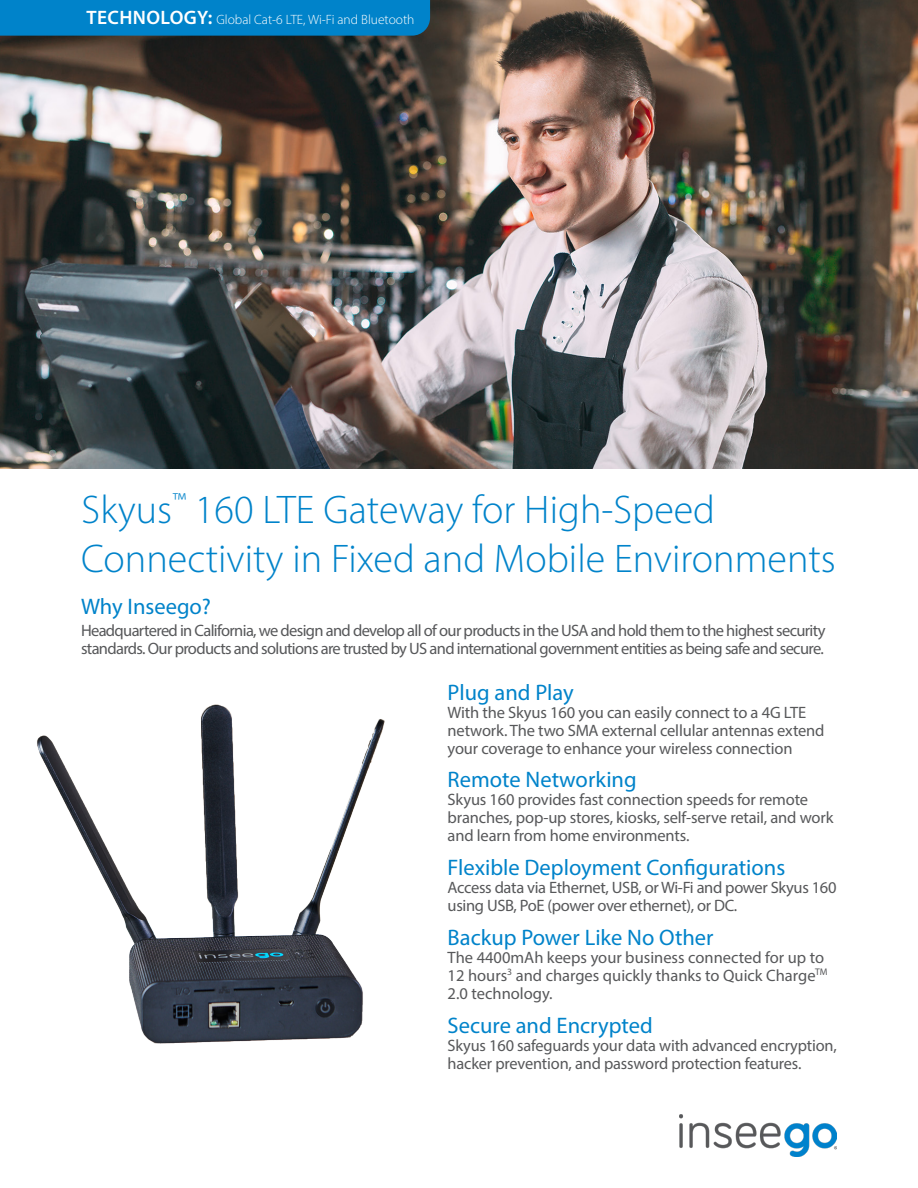
<style>
.page{position:relative;width:918px;height:1188px;background:#fff}
.page>*{position:absolute;margin:0;border:0;box-sizing:border-box;transform-origin:0 0}
.Header_Level_1{font:300 40.2px/48.2px "Myriad Pro";color:#0083ca}
.Header_Level_2{font:22.5px "Myriad Pro";color:#0083ca}
.Header_Level_2-2{font:16.5px/18px "Myriad Pro";letter-spacing:-.01em;color:#57585a}
.Header_Level_2-3{font:16.5px/18px "Myriad Pro";letter-spacing:-.04em;color:#57585a}
.Header_Level_2-4{font:300 13.5px "Myriad Pro";color:#fff}
.s1{font-weight:600;font-size:19.5px}
</style>
<div class="page">
<img style="left:0;top:0;width:918px;height:469px">
<div style="left:0;top:0;width:430px;height:36px;background:#0083ca"></div>
<img style="left:37px;top:704px;width:348px;height:340px">
<img style="left:679px;top:1114px;width:158px;height:43px">
<p class="Header_Level_2-4" style="left:86px;top:12px;width:329px"><span class="s1">TECHNOLOGY:</span> Global Cat-6 LTE, Wi-Fi and Bluetooth</p>
<p class="Header_Level_1" style="left:81px;top:486px;width:756px">Skyus<sup>™</sup> 160 LTE Gateway for High-Speed<br>Connectivity in Fixed and Mobile Environments</p>
<p class="Header_Level_2" style="left:81px;top:592px;width:132px">Why Inseego?</p>
<p class="Header_Level_2-3" style="left:81px;top:621px;width:746px">Headquartered in California, we design and develop all of our products in the USA and hold them to the highest security standards. Our products and solutions are trusted by US and international government entities as being safe and secure.</p>
<p class="Header_Level_2" style="left:448px;top:678px;width:128px">Plug and Play</p>
<p class="Header_Level_2-2" style="left:448px;top:703px;width:378px">With the Skyus 160 you can easily connect to a 4G LTE network. The two SMA external cellular antennas extend your coverage to enhance your wireless connection</p>
<p class="Header_Level_2" style="left:448px;top:766px;width:191px">Remote Networking</p>
<p class="Header_Level_2-2" style="left:448px;top:791px;width:387px">Skyus 160 provides fast connection speeds for remote branches, pop-up stores, kiosks, self-serve retail, and work and learn from home environments.</p>
<p class="Header_Level_2" style="left:448px;top:854px;width:339px">Flexible Deployment Configurations</p>
<p class="Header_Level_2-2" style="left:448px;top:878px;width:390px">Access data via Ethernet, USB, or Wi-Fi and power Skyus 160 using USB, PoE (power over ethernet), or DC.</p>
<p class="Header_Level_2" style="left:448px;top:923px;width:267px">Backup Power Like No Other</p>
<p class="Header_Level_2-2" style="left:448px;top:948px;width:381px">The 4400mAh keeps your business connected for up to<br>12 hours<sup>3</sup> and charges quickly thanks to Quick Charge<sup>TM<br></sup>2.0 technology.</p>
<p class="Header_Level_2" style="left:448px;top:1011px;width:207px">Secure and Encrypted</p>
<p class="Header_Level_2-2" style="left:448px;top:1036px;width:391px">Skyus 160 safeguards your data with advanced encryption, hacker prevention, and password protection features.</p>
</div>
